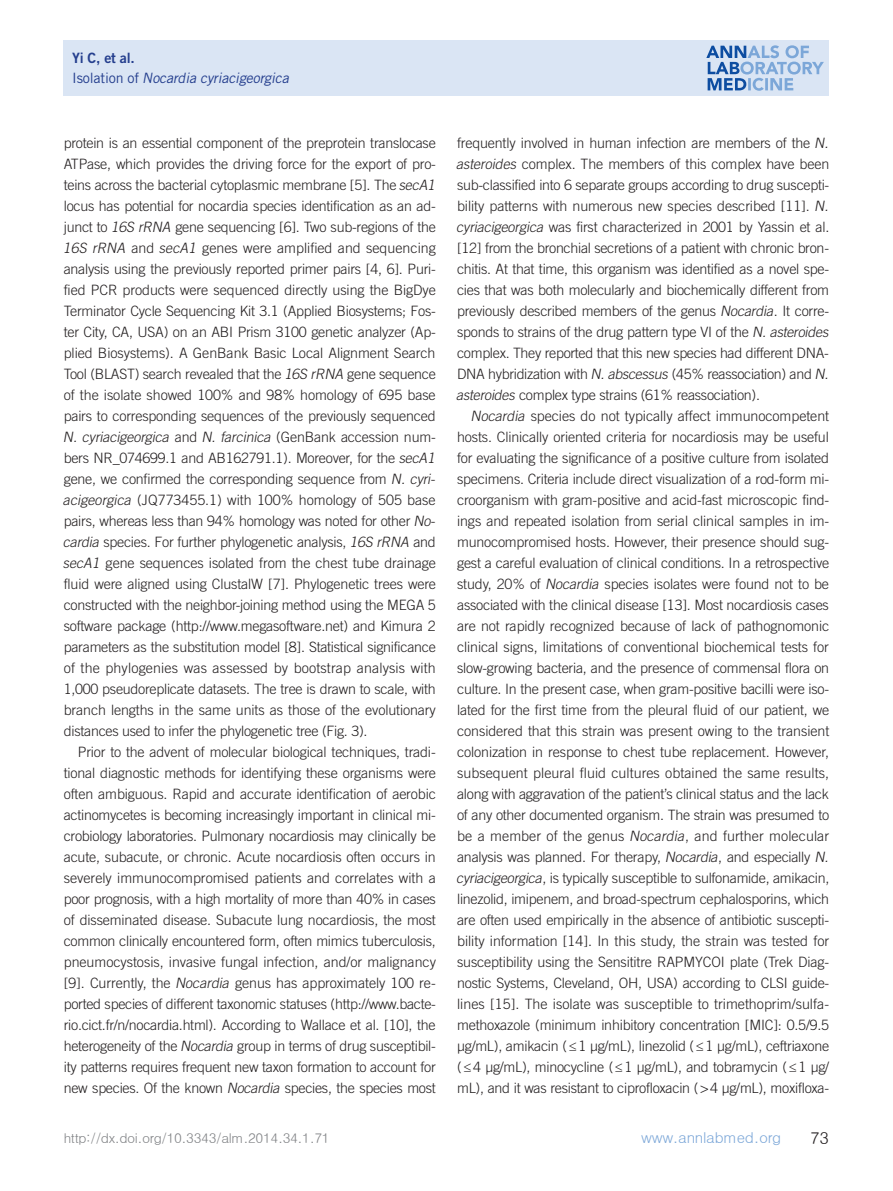
<style>
.page{position:relative;width:893px;height:1191px;background:#fff}
.page>*{position:absolute;margin:0;border:0;box-sizing:border-box;transform-origin:0 0}
.URL{font:16.5px "Dotum";color:#231f20}
.URL-2{font:15px "Dotum";letter-spacing:-.02em;color:#7ca7d8}
.본문{font:300 14.25px/21px "Trade Gothic LT Std";letter-spacing:-.015em;color:#231f20}
.하시라제목{font:italic 14.25px "Trade Gothic LT Std";color:#253f8e}
.하시라이름{font:14.25px "Trade Gothic LT Std Bd 2";color:#253f8e}
.t1{font:13.5px "Dotum";letter-spacing:-.03em;color:#808285}
.s1{font-style:normal}
.s2{font-style:italic}
</style>
<div class="page">
<div style="left:64px;top:40px;width:765px;height:56px;background:#dae5f4"></div>
<svg style="left:706px;top:45px;width:118px;height:46px"></svg>
<p class="하시라이름" style="left:72px;top:49px;width:64px">Yi C, et al.</p>
<p class="하시라제목" style="left:72px;top:69px;width:221px"><span class="s1">I s o l a t i o n o f</span> Nocardia cyriacigeorgica</p>
<p class="본문" style="left:63px;top:132px;width:376px">protein is an essential component of the preprotein translocase ATPase, which provides the driving force for the export of pro&shy;teins across the bacterial cytoplasmic membrane [5]. The <span class="s2">secA1 </span>locus has potential for nocardia species identification as an ad&shy;junct to <span class="s2">16S rRNA</span> gene sequencing [6]. Two sub-regions of the <span class="s2">16S rRNA</span> and <span class="s2">secA1</span> genes were amplified and sequencing analysis using the previously reported primer pairs [4, 6]. Puri&shy;fied PCR products were sequenced directly using the BigDye Terminator Cycle Sequencing Kit 3.1 (Applied Biosystems; Fos&shy;ter City, CA, USA) on an ABI Prism 3100 genetic analyzer (Ap&shy;plied Biosystems). A GenBank Basic Local Alignment Search Tool (BLAST) search revealed that the <span class="s2">16S rRNA</span> gene sequence of the isolate showed 100% and 98% homology of 695 base pairs to corresponding sequences of the previously sequenced <span class="s2">N. cyriacigeorgica</span> a n d <span class="s2">N. farcinica</span> ( G e n B a n k a ccess i o n n u m - bers NR_074699.1 and AB162791.1). Moreover, for the <span class="s2">secA1 </span>gene, we confirmed the corresponding sequence from <span class="s2">N. cyri&shy;acigeorgica</span> (JQ773455.1) with 100% homology of 505 base pairs, whereas less than 94% homology was noted for other <span class="s2">No&shy;cardia</span> species. For further phylogenetic analysis, <span class="s2">16S rRNA</span> and <span class="s2">secA1</span> gene sequences isolated from the chest tube drainage fluid were aligned using ClustalW [7]. Phylogenetic trees were constructed with the neighbor-joining method using the MEGA 5 software package (http://www.megasoftware.net) and Kimura 2 parameters as the substitution model [8]. Statistical significance of the phylogenies was assessed by bootstrap analysis with 1,000 pseudoreplicate datasets. The tree is drawn to scale, with branch lengths in the same units as those of the evolutionary distances used to infer the phylogenetic tree (Fig. 3).</p>
<p class="본문" style="left:64px;top:741px;width:374px;text-align:justify;text-indent:14px">Prior to the advent of molecular biological techniques, tradi&shy;tional diagnostic methods for identifying these organisms were often ambiguous. Rapid and accurate identification of aerobic actinomycetes is becoming increasingly important in clinical mi&shy;crobiology laboratories. Pulmonary nocardiosis may clinically be acute, subacute, or chronic. Acute nocardiosis often occurs in severely immunocompromised patients and correlates with a poor prognosis, with a high mortality of more than 40% in cases of disseminated disease. Subacute lung nocardiosis, the most common clinically encountered form, often mimics tuberculosis, pneumocystosis, invasive fungal infection, and/or malignancy [9]. Currently, the <span class="s2">Nocardia</span> genus has approximately 100 re&shy;ported species of different taxonomic statuses (http://www.bacte&shy;rio.cict.fr/n/nocardia.html). According to Wallace et al. [10], the heterogeneity of the <span class="s2">Nocardia</span> group in terms of drug susceptibil&shy;ity patterns requires frequent new taxon formation to account for new species. Of the known <span class="s2">Nocardia</span> species, the species most</p>
<p class="본문" style="left:456px;top:132px;width:376px">frequently involved in human infection are members of the <span class="s2">N. asteroides</span> complex. The members of this complex have been sub-classified into 6 separate groups according to drug suscepti&shy;bility patterns with numerous new species described [11]. <span class="s2">N. cyriacigeorgica</span> was first characterized in 2001 by Yassin et al. [12] from the bronchial secretions of a patient with chronic bron&shy;chitis. At that time, this organism was identified as a novel spe&shy;cies that was both molecularly and biochemically different from previously described members of the genus <span class="s2">Nocardia</span>. It corre&shy;sponds to strains of the drug pattern type VI of the <span class="s2">N. asteroides </span>complex. They reported that this new species had different DNA-DNA hybridization with <span class="s2">N.abscessus</span> (45% reassociation) and <span class="s2">N. asteroides</span> complex type strains (61% reassociation).</p>
<p class="본문" style="left:456px;top:405px;width:376px;text-indent:14px"><span class="s2">Nocardia</span> species do not typically affect immunocompetent hosts. Clinically oriented criteria for nocardiosis may be useful for evaluating the significance of a positive culture from isolated specimens. Criteria include direct visualization of a rod-form mi&shy;croorganism with gram-positive and acid-fast microscopic find&shy;ings and repeated isolation from serial clinical samples in im&shy;munocompromised hosts. However, their presence should sug&shy;gest a careful evaluation of clinical conditions. In a retrospective study, 20% of <span class="s2">Nocardia</span> species isolates were found not to be associated with the clinical disease [13]. Most nocardiosis cases are not rapidly recognized because of lack of pathognomonic clinical signs, limitations of conventional biochemical tests for slow-growing bacteria, and the presence of commensal flora on culture. In the present case, when gram-positive bacilli were iso&shy;lated for the first time from the pleural fluid of our patient, we considered that this strain was present owing to the transient colonization in response to chest tube replacement. However, subsequent pleural fluid cultures obtained the same results, along with aggravation of the patient’s clinical status and the lack of any other documented organism. The strain was presumed to be a member of the genus <span class="s2">Nocardia</span>, and further molecular analysis was planned. For therapy, <span class="s2">Nocardia</span>, and especially <span class="s2">N. cyriacigeorgica</span>, is typically susceptible to sulfonamide, amikacin, linezolid, imipenem, and broad-spectrum cephalosporins, which are often used empirically in the absence of antibiotic suscepti&shy;bility information [14]. In this study, the strain was tested for susceptibility using the Sensititre RAPMYCOI plate (Trek Diag&shy;nostic Systems, Cleveland, OH, USA) according to CLSI guide&shy;lines [15]. The isolate was susceptible to trimethoprim/sulfa&shy;methoxazole (minimum inhibitory concentration [MIC]: 0.5/9.5 µg/mL), amikacin (≤1 µg/mL), linezolid (≤1 µg/mL), ceftriaxone (≤4 µg/mL), minocycline (≤1 µg/mL), and tobramycin (≤1 µg/ mL), and it was resistant to ciprofloxacin (&gt;4 µg/mL), moxifloxa-</p>
<p class="t1" style="left:64px;top:1131px;width:267px">http://dx.doi.org/10.3343/alm.2014.34.1.71</p>
<p class="URL-2" style="left:641px;top:1130px;width:142px">www.annlabmed.org</p>
<p class="URL" style="left:810px;top:1129px;width:20px">73</p>
</div>
